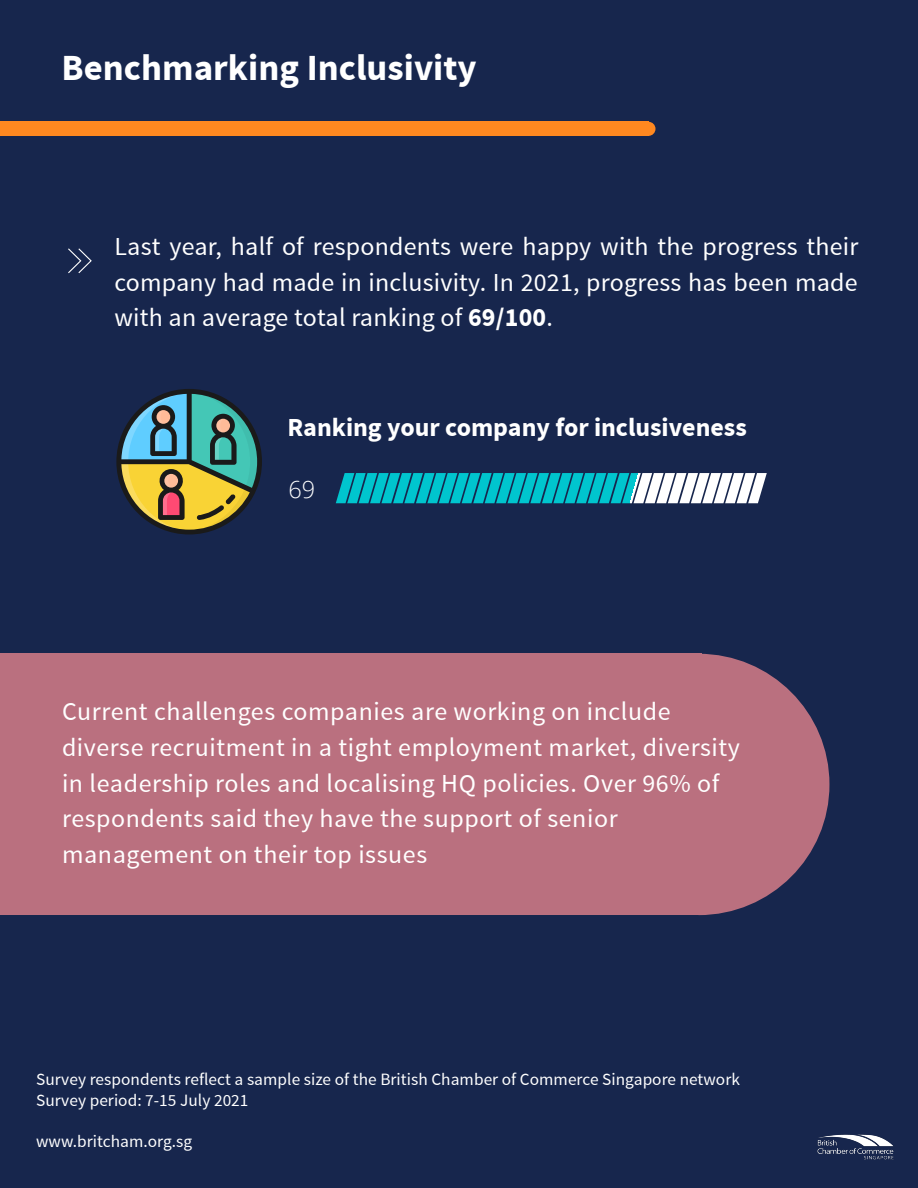
<style>
.page{position:relative;width:918px;height:1188px;background:#17264d}
.page>*{position:absolute;margin:0;border:0;box-sizing:border-box;transform-origin:0 0}
.t1{font:700 36.75px "Source Sans Pro";color:#fff}
.t2{font:25.95px/35.7px "Source Sans Pro";letter-spacing:.025em;color:#fff;text-align:justify}
.t3{font:700 25.95px "Source Sans Pro";color:#fff}
.t4{font:300 23.55px "Open Sans";color:#fff}
.t5{font:17.25px/20.5px "Source Sans Pro";letter-spacing:.005em;color:#fff}
.s1{font-weight:700}
</style>
<div class="page">
<div style="left:0;top:122px;width:648px;height:14px;background:#ff8820"></div>
<svg style="left:648px;top:122px;width:8px;height:14px"></svg>
<div style="left:0;top:654px;width:693px;height:261px;background:#ba707f"></div>
<div style="left:689px;top:654px;width:13px;height:261px;background:#ba707f"></div>
<svg style="left:702px;top:654px;width:127px;height:261px"></svg>
<svg style="left:68px;top:248px;width:24px;height:25px"></svg>
<svg style="left:336px;top:473px;width:431px;height:30px;background:#44b9c4"></svg>
<svg style="left:116px;top:389px;width:146px;height:145px"></svg>
<img style="left:817px;top:1134px;width:77px;height:26px">
<h1 class="t1" style="left:62px;top:44px;width:417px">Benchmarking Inclusivity</h1>
<p class="t2" style="left:114px;top:230px;width:745px">Last year, half of respondents were happy with the progress their company had made in inclusivity. In 2021, progress has been made with an average total ranking of <span class="s1">69/100</span>.</p>
<p class="t3" style="left:288px;top:411px;width:461px">Ranking your company for inclusiveness</p>
<p class="t4" style="left:288px;top:473px;width:28px">69</p>
<p class="t2" style="left:62px;top:695px;width:679px;text-align:left">Current challenges companies are working on include diverse recruitment in a tight employment market, diversity in leadership roles and localising HQ policies. Over 96% of respondents said they have the support of senior management on their top issues</p>
<p class="t5" style="left:36px;top:1070px;width:705px">Survey respondents reflect a sample size of the British Chamber of Commerce Singapore network<br>Survey period: 7-15 July 2021</p>
<p class="t5" style="left:36px;top:1132px;width:157px">www.britcham.org.sg</p>
</div>
